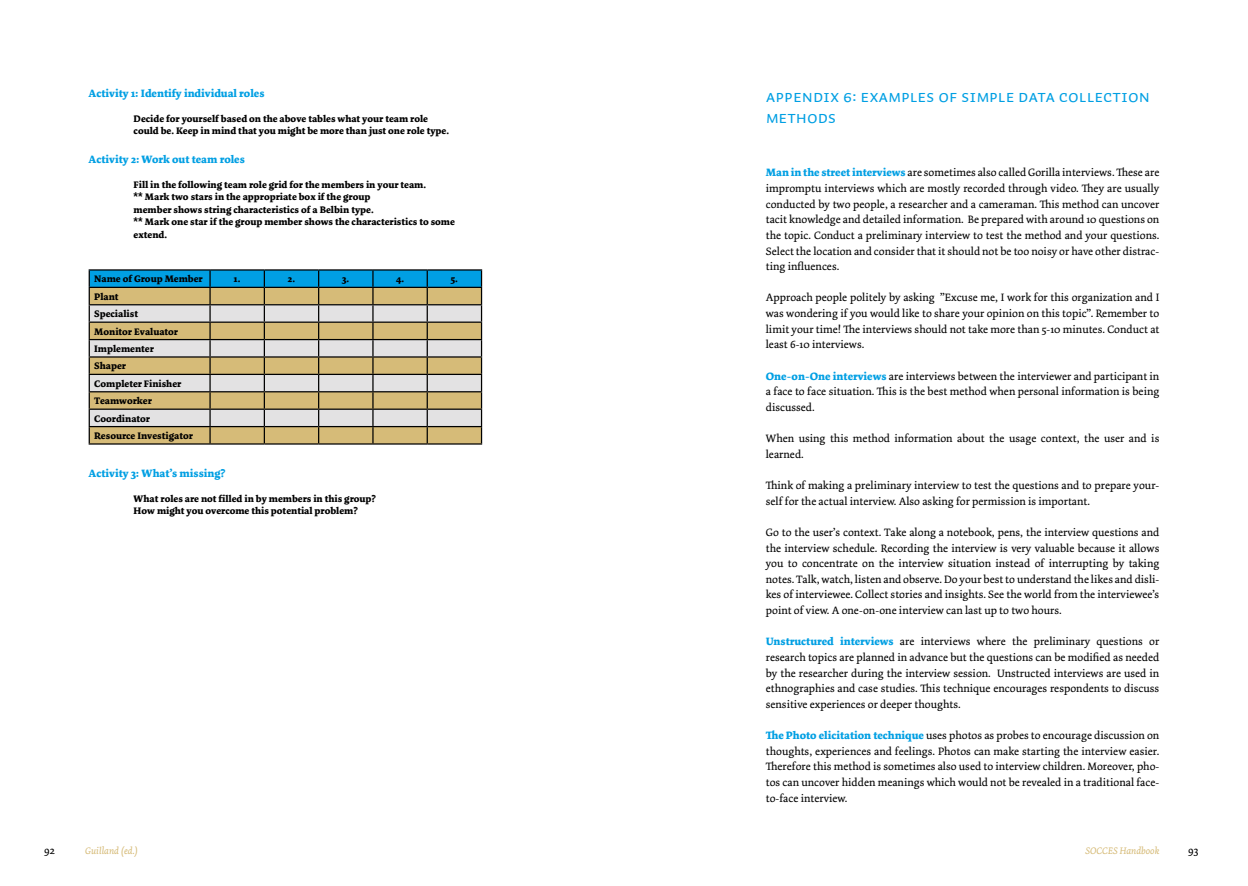
<style>
.page{position:relative;width:1248px;height:886px;background:#fff}
.page>*{position:absolute;margin:0;border:0;box-sizing:border-box;transform-origin:0 0}
.t1{font:17.5px/21px "Auto 2 Regular Sm Cp";color:#009fe3}
.t2{font:11.25px/15.6px "Dolly Pro";color:#000;text-align:justify}
.t3{font:700 11.25px "Dolly Pro";color:#009fe3}
.t4{font:700 10px/17.4px "Dolly Pro";color:#000}
.t5{font:italic 10px "Dolly Pro";color:#d6bb78}
.s1{font-weight:700;color:#009fe3}
</style>
<div class="page">
<hr style="left:89px;top:269px;width:121px;height:2px;background:#000">
<hr style="left:210px;top:269px;width:54px;height:2px;background:#000">
<hr style="left:264px;top:269px;width:54px;height:2px;background:#000">
<hr style="left:318px;top:269px;width:55px;height:2px;background:#000">
<hr style="left:373px;top:269px;width:54px;height:2px;background:#000">
<hr style="left:427px;top:269px;width:55px;height:2px;background:#000">
<hr style="left:89px;top:443px;width:121px;height:2px;background:#000">
<hr style="left:210px;top:443px;width:54px;height:2px;background:#000">
<hr style="left:264px;top:443px;width:54px;height:2px;background:#000">
<hr style="left:318px;top:443px;width:55px;height:2px;background:#000">
<hr style="left:373px;top:443px;width:54px;height:2px;background:#000">
<hr style="left:427px;top:443px;width:55px;height:2px;background:#000">
<svg style="left:89px;top:270px;width:393px;height:173px;background:#b4b69e"></svg>
<hr style="left:89px;top:426px;width:121px;height:1px;background:#000">
<p class="t3" style="left:89px;top:86px;width:177px">Activity 1: Identify individual roles</p>
<p class="t4" style="left:134px;top:112px;width:317px;line-height:12.5px">Decide for yourself based on the above tables what your team role could be. Keep in mind that you might be more than just one role type.</p>
<p class="t3" style="left:89px;top:151px;width:158px">Activity 2: Work out team roles</p>
<p class="t4" style="left:134px;top:178px;width:323px;line-height:12.5px">Fill in the following team role grid for the members in your team.<br>** Mark two stars in the appropriate box if the group<br>member shows string characteristics of a Belbin type.<br>** Mark one star if the group member shows the characteristics to some extend.</p>
<p class="t4" style="left:94px;top:270px;width:110px">Name of Group Member</p>
<p class="t4" style="left:234px;top:270px;width:8px">1.</p>
<p class="t4" style="left:288px;top:270px;width:9px">2.</p>
<p class="t4" style="left:342px;top:270px;width:9px">3.</p>
<p class="t4" style="left:396px;top:270px;width:10px">4.</p>
<p class="t4" style="left:451px;top:270px;width:9px">5.</p>
<p class="t4" style="left:94px;top:288px;width:100px">Plant<br>Specialist<br>Monitor Evaluator<br>Implementer<br>Shaper<br>Completer Finisher<br>Teamworker<br>Coordinator<br>Resource Investigator</p>
<p class="t3" style="left:89px;top:466px;width:138px">Activity 3: What’s missing?</p>
<p class="t4" style="left:134px;top:492px;width:243px;line-height:12.5px">What roles are not filled in by members in this group?<br>How might you overcome this potential problem?</p>
<h1 class="t1" style="left:765px;top:86px;width:385px">APPENDIX 6: examples of simple data collection methods</h1>
<p class="t2" style="left:765px;top:165px;width:395px"><span class="s1">Man in the street interviews</span> are sometimes also called Gorilla interviews. These are impromptu interviews which are mostly recorded through video. They are usually conducted by two people, a researcher and a cameraman. This method can uncover tacit knowledge and detailed information. Be prepared with around 10 questions on the topic. Conduct a preliminary interview to test the method and your questions.<br>Select the location and consider that it should not be too noisy or have other distrac&shy;ting influences.</p>
<p class="t2" style="left:765px;top:290px;width:395px">Approach people politely by asking ”Excuse me, I work for this organization and I was wondering if you would like to share your opinion on this topic”. Remember to limit your time! The interviews should not take more than 5-10 minutes. Conduct at least 6-10 interviews.</p>
<p class="t2" style="left:765px;top:368px;width:395px"><span class="s1">One-on-One interviews</span> are interviews between the interviewer and participant in a face to face situation. This is the best method when personal information is being discussed.</p>
<p class="t2" style="left:765px;top:431px;width:395px">When using this method information about the usage context, the user and is learned.</p>
<p class="t2" style="left:765px;top:477px;width:395px">Think of making a preliminary interview to test the questions and to prepare your&shy;self for the actual interview. Also asking for permission is important.</p>
<p class="t2" style="left:765px;top:524px;width:395px">Go to the user’s context. Take along a notebook, pens, the interview questions and the interview schedule. Recording the interview is very valuable because it allows you to concentrate on the interview situation instead of interrupting by taking notes. Talk, watch, listen and observe. Do your best to understand the likes and disli&shy;kes of interviewee. Collect stories and insights. See the world from the interviewee’s point of view. A one-on-one interview can last up to two hours.</p>
<p class="t2" style="left:765px;top:634px;width:395px"><span class="s1">Unstructured interviews</span> are interviews where the preliminary questions or research topics are planned in advance but the questions can be modified as needed by the researcher during the interview session. Unstructed interviews are used in ethnographies and case studies. This technique encourages respondents to discuss sensitive experiences or deeper thoughts.</p>
<p class="t2" style="left:765px;top:727px;width:395px"><span class="s1">The Photo elicitation technique</span> uses photos as probes to encourage discussion on thoughts, experiences and feelings. Photos can make starting the interview easier.<br>Therefore this method is sometimes also used to interview children. Moreover, pho&shy;tos can uncover hidden meanings which would not be revealed in a traditional face&shy;to-face interview.</p>
<p class="t2" style="left:44px;top:843px;width:12px">92</p>
<p class="t5" style="left:85px;top:844px;width:54px">Guilland (ed.)</p>
<p class="t5" style="left:1085px;top:844px;width:75px">SOCCES Handbook</p>
<p class="t2" style="left:1187px;top:842px;width:12px">93</p>
</div>
